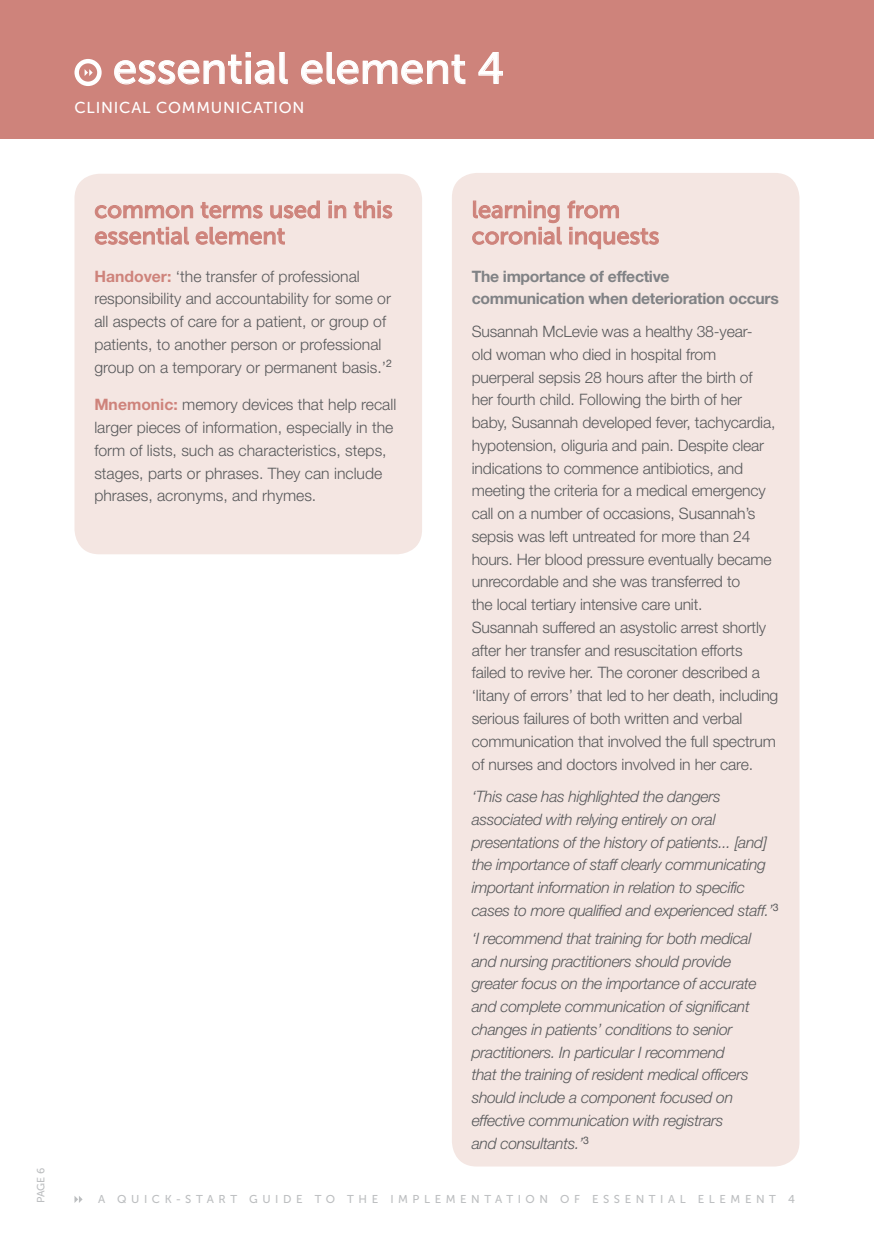
<style>
.page{position:relative;width:874px;height:1241px;background:#fff}
.page>*{position:absolute;margin:0;border:0;box-sizing:border-box;transform-origin:0 0}
.t1{font:43.75px "Museo Sans 500";color:#fff}
.t2{font:23.62px/26.2px "Museo Sans 500";color:#ce837b}
.t3{font:300 15.75px/22.8px "Helvetica Neue";letter-spacing:-.01em;color:#58595b}
.t4{font:italic 300 15.75px/22.8px "Helvetica Neue";letter-spacing:-.02em;color:#58595b}
.t5{font:700 15.75px/22.8px "Helvetica Neue";letter-spacing:-.02em;color:#808285}
.t6{font:15.75px "Museo Sans 500";color:#fff}
.t7{font:11.38px "Museo Sans 500";letter-spacing:.4em;color:#bcbec0}
.t8{font:10.5px "Museo Sans 500";color:#bcbec0}
.s1{font-weight:700;color:#ce837b}
</style>
<div class="page">
<svg style="left:74px;top:1196px;width:8px;height:6px"></svg>
<div style="left:0;top:0;width:873px;height:139px;background:#ce837b"></div>
<svg style="left:74px;top:59px;width:28px;height:27px"></svg>
<svg style="left:114px;top:52px;width:174px;height:33px"></svg>
<svg style="left:301px;top:52px;width:164px;height:33px"></svg>
<svg style="left:478px;top:52px;width:25px;height:32px"></svg>
<div style="left:74px;top:174px;width:348px;height:380px;background:#f4e6e2;border-radius:25px"></div>
<div style="left:451px;top:173px;width:348px;height:993px;background:#f4e6e2;border-radius:25px"></div>
<svg style="left:94px;top:205px;width:100px;height:14px"></svg>
<svg style="left:200px;top:202px;width:63px;height:17px"></svg>
<svg style="left:270px;top:200px;width:50px;height:19px"></svg>
<svg style="left:328px;top:200px;width:18px;height:19px"></svg>
<svg style="left:353px;top:200px;width:39px;height:19px"></svg>
<svg style="left:94px;top:226px;width:95px;height:19px"></svg>
<svg style="left:195px;top:226px;width:90px;height:19px"></svg>
<svg style="left:472px;top:200px;width:187px;height:50px"></svg>
<h1 class="t1" style="left:113px;top:44px;width:392px">essential element 4</h1>
<p class="t6" style="left:74px;top:99px;width:11px">clinical</p>
<p class="t6" style="left:156px;top:99px;width:13px">communication</p>
<p class="t8" style="left:35px;top:1202px;width:37px;rotate:-90deg">PAGE 6</p>
<h2 class="t2" style="left:94px;top:196px;width:300px">common terms used in this essential element</h2>
<p class="t3" style="left:94px;top:264px;width:299px"><span class="s1">Handover:</span> ‘the transfer of professional responsibility and accountability for some or all aspects of care for a patient, or group of patients, to another person or professional group on a temporary or permanent basis.’<sup>2</sup></p>
<p class="t3" style="left:94px;top:393px;width:303px"><span class="s1">Mnemonic:</span> memory devices that help recall larger pieces of information, especially in the form of lists, such as characteristics, steps, stages, parts or phrases. They can include phrases, acronyms, and rhymes.</p>
<h2 class="t2" style="left:471px;top:196px;width:189px">learning from coronial inquests</h2>
<p class="t5" style="left:471px;top:264px;width:308px">The importance of effective communication when deterioration occurs</p>
<p class="t3" style="left:471px;top:320px;width:308px">Susannah McLevie was a healthy 38-year-<br>old woman who died in hospital from puerperal sepsis 28 hours after the birth of<br>her fourth child. Following the birth of her baby, Susannah developed fever, tachycardia, hypotension, oliguria and pain. Despite clear indications to commence antibiotics, and meeting the criteria for a medical emergency call on a number of occasions, Susannah’s sepsis was left untreated for more than 24 hours. Her blood pressure eventually became unrecordable and she was transferred to<br>the local tertiary intensive care unit.<br>Susannah suffered an asystolic arrest shortly after her transfer and resuscitation efforts failed to revive her. The coroner described a ‘litany of errors’ that led to her death, including serious failures of both written and verbal communication that involved the full spectrum of nurses and doctors involved in her care.</p>
<p class="t4" style="left:471px;top:784px;width:308px">‘This case has highlighted the dangers associated with relying entirely on oral presentations of the history of patients... [and] the importance of staff clearly communicating important information in relation to specific cases to more qualified and experienced staff.’<sup>3</sup></p>
<p class="t4" style="left:471px;top:926px;width:286px">‘I recommend that training for both medical and nursing practitioners should provide greater focus on the importance of accurate and complete communication of significant changes in patients’ conditions to senior practitioners. In particular I recommend<br>that the training of resident medical officers should include a component focused on effective communication with registrars<br>and consultants.’<sup>3</sup></p>
<p class="t7" style="left:98px;top:1192px;width:698px">A QUICK-START GUIDE TO THE IMPLEMENTATION OF ESSENTIAL ELEMENT 4</p>
</div>
